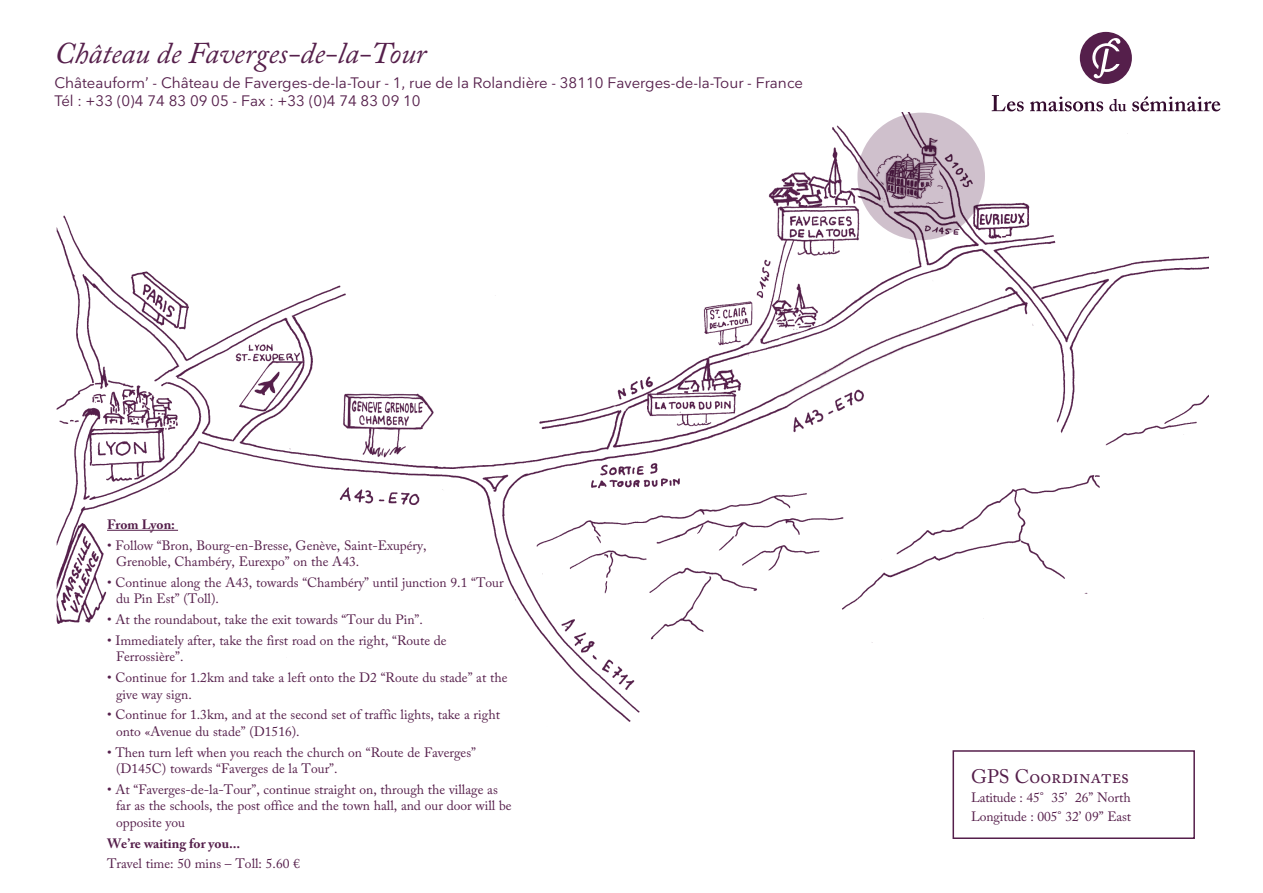
<style>
.page{position:relative;width:1263px;height:893px;background:#fff}
.page>*{position:absolute;margin:0;border:0;box-sizing:border-box;transform-origin:0 0}
.Nom_du_chateau_haut{font:italic 30px "Adobe Caslon Pro";color:#551f4b}
.Satellite-titre{font:19.5px "Adobe Caslon Pro";color:#551f4b}
.ADRESSE{font:15px/18px "Nationale";color:#551f4b}
.Texte-acces{font:13.5px/16.5px "Adobe Caslon Pro";color:#551f4b}
.Satellite_coordonnée{font:13.5px "Adobe Caslon Pro";color:#551f4b}
.Texte-acces-2{font:700 13.5px "Adobe Caslon Pro";color:#551f4b}
</style>
<div class="page">
<svg style="left:992px;top:95px;width:32px;height:16px"></svg>
<svg style="left:1030px;top:97px;width:73px;height:14px"></svg>
<svg style="left:1109px;top:99px;width:17px;height:12px"></svg>
<svg style="left:1132px;top:96px;width:88px;height:15px"></svg>
<svg style="left:1080px;top:32px;width:52px;height:52px"></svg>
<img style="left:56px;top:113px;width:1153px;height:609px">
<svg style="left:857px;top:113px;width:128px;height:127px;background:#b4a0b0"></svg>
<hr style="left:107px;top:530px;width:71px;height:1px;background:#551f4b">
<div style="left:952px;top:750px;width:243px;height:89px;border:2px solid #551f4b"></div>
<p class="Nom_du_chateau_haut" style="left:55px;top:35px;width:373px">Château de Faverges-de-la-Tour</p>
<p class="ADRESSE" style="left:55px;top:74px;width:750px">Châteauform’ - Château de Faverges-de-la-Tour - 1, rue de la Rolandière - 38110 Faverges-de-la-Tour - France<br>Tél : +33 (0)4 74 83 09 05 - Fax : +33 (0)4 74 83 09 10</p>
<p class="Texte-acces-2" style="left:107px;top:516px;width:70px">From Lyon:</p>
<p class="Texte-acces" style="left:116px;top:537px;width:312px;text-indent:-9px">• Follow “Bron, Bourg-en-Bresse, Genève, Saint-Exupéry,<br>Grenoble, Chambéry, Eurexpo” on the A43.</p>
<p class="Texte-acces" style="left:116px;top:574px;width:389px;text-indent:-9px">• Continue along the A43, towards “Chambéry” until junction 9.1 “Tour du Pin Est” (Toll).</p>
<p class="Texte-acces" style="left:107px;top:611px;width:317px">• At the roundabout, take the exit towards “Tour du Pin”.</p>
<p class="Texte-acces" style="left:116px;top:632px;width:332px;text-indent:-9px">• Immediately after, take the first road on the right, “Route de<br>Ferrossière”.</p>
<p class="Texte-acces" style="left:116px;top:669px;width:393px;text-indent:-9px">• Continue for 1.2km and take a left onto the D2 “Route du stade” at the give way sign.</p>
<p class="Texte-acces" style="left:116px;top:706px;width:385px;text-indent:-9px">• Continue for 1.3km, and at the second set of traffic lights, take a right onto «Avenue du stade” (D1516).</p>
<p class="Texte-acces" style="left:116px;top:744px;width:361px;text-indent:-9px">• Then turn left when you reach the church on “Route de Faverges” (D145C) towards “Faverges de la Tour”.</p>
<p class="Texte-acces" style="left:116px;top:781px;width:397px;text-indent:-9px">• At “Faverges-de-la-Tour”, continue straight on, through the village as far as the schools, the post office and the town hall, and our door will be opposite you</p>
<p class="Texte-acces-2" style="left:107px;top:835px;width:135px">We’re waiting for you...</p>
<p class="Texte-acces" style="left:107px;top:855px;width:194px">Travel time: 50 mins – Toll: 5.60 €</p>
<p class="Satellite-titre" style="left:971px;top:765px;width:160px">GPS Coordinates</p>
<p class="Satellite_coordonnée" style="left:971px;top:789px;width:161px">Latitude : 45° 35’ 26” North</p>
<p class="Satellite_coordonnée" style="left:971px;top:809px;width:162px">Longitude : 005° 32’ 09” East</p>
</div>
